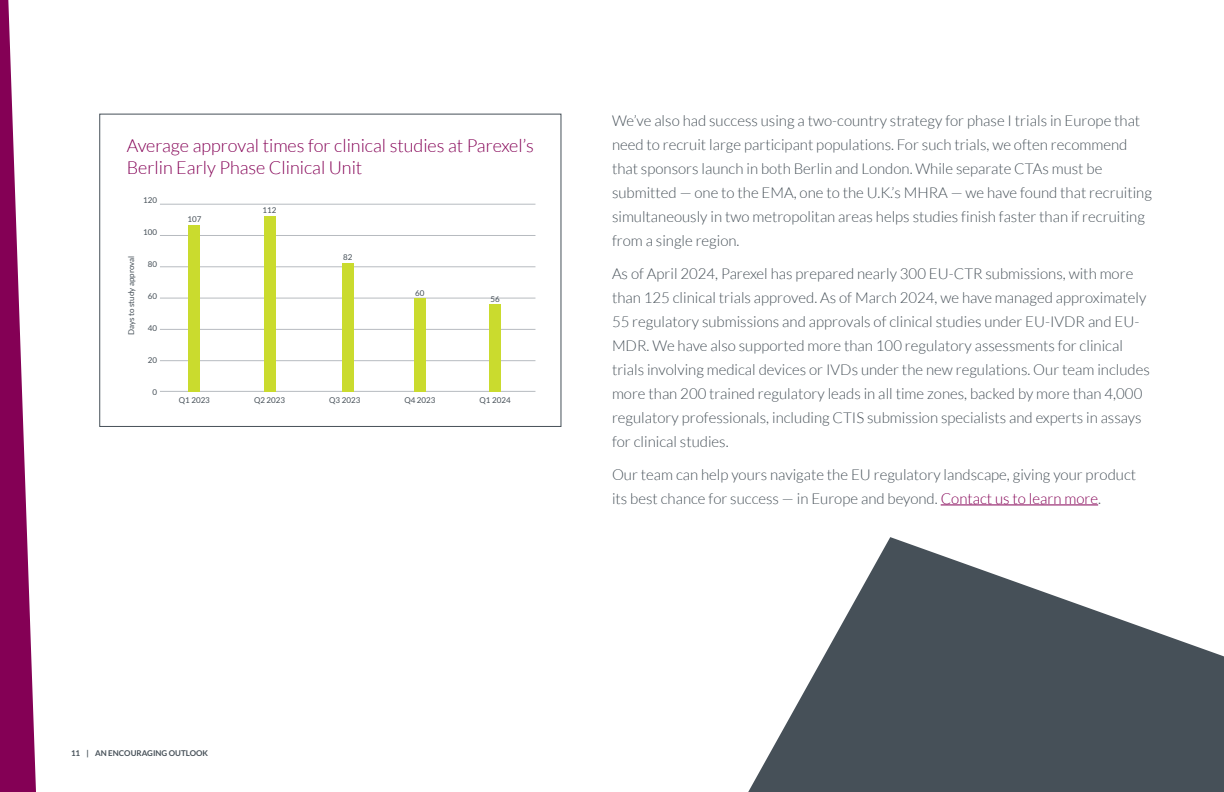
<style>
.page{position:relative;width:1224px;height:792px;background:#fff}
.page>*{position:absolute;margin:0;border:0;box-sizing:border-box;transform-origin:0 0}
.t1{font:300 18px/21.6px "Lato";color:#840055}
.t2{font:300 15px/24px "Lato";color:#465058}
.t3{font:8px "Lato";color:#465058}
.t4{font:700 8px "Lato";color:#465058}
.s1{color:#840055}
</style>
<div class="page">
<svg style="left:748px;top:537px;width:476px;height:255px;fill:#465058"></svg>
<hr style="left:941px;top:505px;width:157px;height:1px;background:#840055">
<svg style="left:0;top:0;width:36px;height:792px"></svg>
<div style="left:99px;top:114px;width:462px;height:313px;border:1px solid #465058"></div>
<hr style="left:160px;top:204px;width:375px;height:1px;background:#b7bbc0">
<hr style="left:160px;top:235px;width:375px;height:1px;background:#b7bbc0">
<hr style="left:160px;top:266px;width:375px;height:1px;background:#b7bbc0">
<hr style="left:160px;top:298px;width:375px;height:1px;background:#b7bbc0">
<hr style="left:160px;top:329px;width:375px;height:1px;background:#b7bbc0">
<hr style="left:160px;top:360px;width:375px;height:1px;background:#b7bbc0">
<hr style="left:160px;top:391px;width:375px;height:1px;background:#b7bbc0">
<div style="left:189px;top:225px;width:11px;height:166px;background:#cadb2e"></div>
<div style="left:264px;top:216px;width:11px;height:175px;background:#cadb2e"></div>
<div style="left:414px;top:298px;width:12px;height:93px;background:#cadb2e"></div>
<div style="left:489px;top:304px;width:12px;height:87px;background:#cadb2e"></div>
<div style="left:342px;top:263px;width:11px;height:128px;background:#cadb2e"></div>
<p class="t1" style="left:127px;top:135px;width:409px">Average approval times for clinical studies at Parexel’s<br>Berlin Early Phase Clinical Unit</p>
<p class="t3" style="left:127px;top:335px;width:81px;rotate:-90deg">Days to study approval</p>
<p class="t3" style="left:143px;top:195px;width:15px">120</p>
<p class="t3" style="left:143px;top:227px;width:15px">100</p>
<p class="t3" style="left:148px;top:259px;width:11px">80</p>
<p class="t3" style="left:148px;top:291px;width:11px">60</p>
<p class="t3" style="left:148px;top:323px;width:11px">40</p>
<p class="t3" style="left:148px;top:355px;width:11px">20</p>
<p class="t3" style="left:152px;top:387px;width:6px">0</p>
<p class="t3" style="left:187px;top:215px;width:15px">107</p>
<p class="t3" style="left:263px;top:206px;width:15px">112</p>
<p class="t3" style="left:343px;top:253px;width:11px">82</p>
<p class="t3" style="left:415px;top:288px;width:11px">60</p>
<p class="t3" style="left:490px;top:294px;width:11px">56</p>
<p class="t3" style="left:179px;top:395px;width:33px">Q1 2023</p>
<p class="t3" style="left:254px;top:395px;width:33px">Q2 2023</p>
<p class="t3" style="left:329px;top:395px;width:33px">Q3 2023</p>
<p class="t3" style="left:404px;top:395px;width:33px">Q4 2023</p>
<p class="t3" style="left:480px;top:395px;width:33px">Q1 2024</p>
<p class="t2" style="left:612px;top:108px;width:541px">We’ve also had success using a two-country strategy for phase I trials in Europe that need to recruit large participant populations. For such trials, we often recommend that sponsors launch in both Berlin and London. While separate CTAs must be submitted — one to the EMA, one to the U.K.’s MHRA — we have found that recruiting simultaneously in two metropolitan areas helps studies finish faster than if recruiting from a single region.</p>
<p class="t2" style="left:612px;top:261px;width:539px">As of April 2024, Parexel has prepared nearly 300 EU-CTR submissions, with more than 125 clinical trials approved. As of March 2024, we have managed approximately 55 regulatory submissions and approvals of clinical studies under EU-IVDR and EU-MDR. We have also supported more than 100 regulatory assessments for clinical trials involving medical devices or IVDs under the new regulations. Our team includes more than 200 trained regulatory leads in all time zones, backed by more than 4,000 regulatory professionals, including CTIS submission specialists and experts in assays for clinical studies.</p>
<p class="t2" style="left:612px;top:462px;width:526px">Our team can help yours navigate the EU regulatory landscape, giving your product its best chance for success — in Europe and beyond. <span class="s1">Contact us to learn more</span>.</p>
<p class="t4" style="left:71px;top:749px;width:139px">11 | AN ENCOURAGING OUTLOOK</p>
</div>
